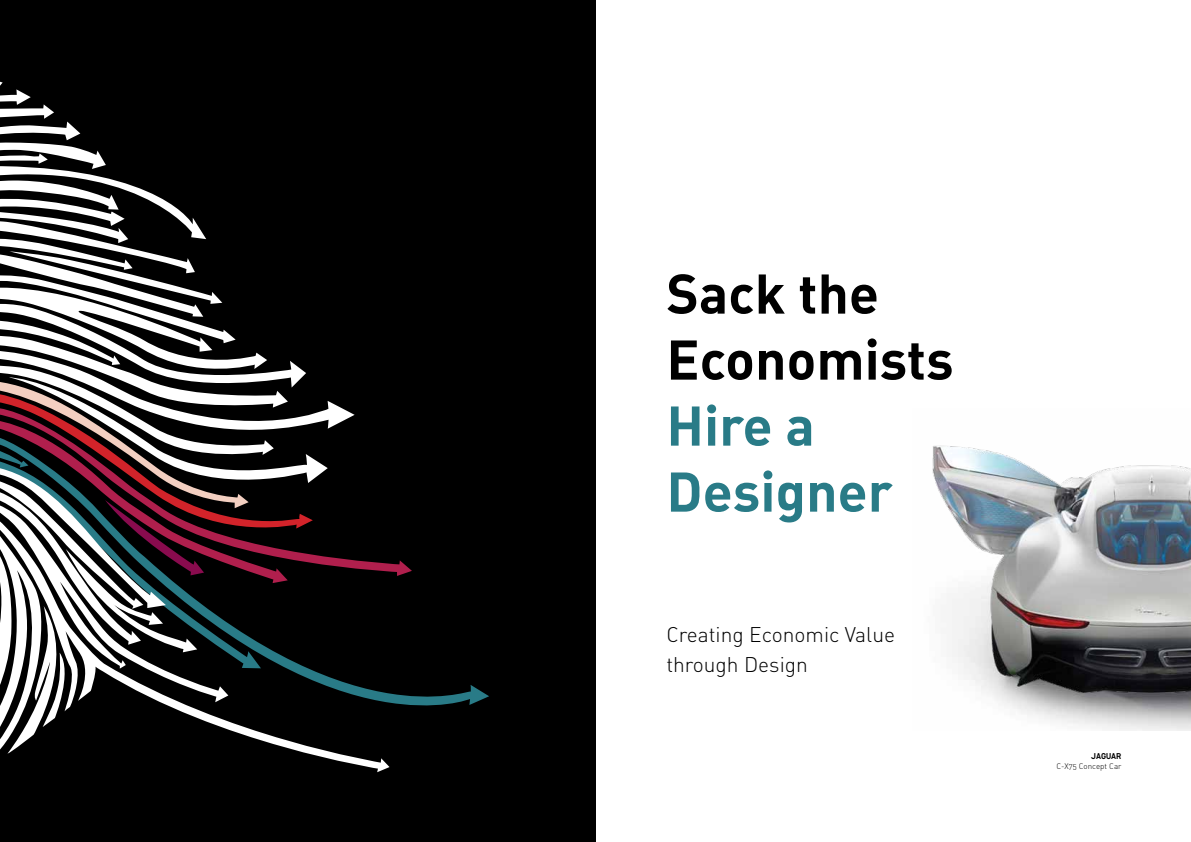
<style>
.page{position:relative;width:1191px;height:842px;background:#fff}
.page>*{position:absolute;margin:0;border:0;box-sizing:border-box;transform-origin:0 0}
.t1{font:55px/66px "DIN Bold Alternate";color:#000}
.t2{font:55px/66px "DIN Bold Alternate";color:#297b87}
.t3{font:21px/30px "DIN Light Alternate";color:#000}
.t4{font:8px "DIN Light Alternate";color:#000}
.t5{font:8px "Lutz Headline";color:#000}
</style>
<div class="page">
<div style="left:0;top:0;width:595px;height:842px;background:#000"></div>
<svg style="left:328px;top:417px;width:161px;height:289px"></svg>
<svg style="left:328px;top:493px;width:61px;height:279px"></svg>
<svg style="left:0;top:81px;width:328px;height:678px"></svg>
<img style="left:932px;top:445px;width:259px;height:285px">
<h1 class="t1" style="left:666px;top:258px;width:289px">Sack the<br>Economists</h1>
<h1 class="t2" style="left:666px;top:390px;width:228px">Hire a<br>Designer</h1>
<p class="t3" style="left:666px;top:619px;width:230px">Creating Economic Value through Design</p>
<p class="t5" style="left:1091px;top:751px;width:32px">JAGUAR</p>
<p class="t4" style="left:1056px;top:762px;width:67px">C-X75 Concept Car</p>
</div>
